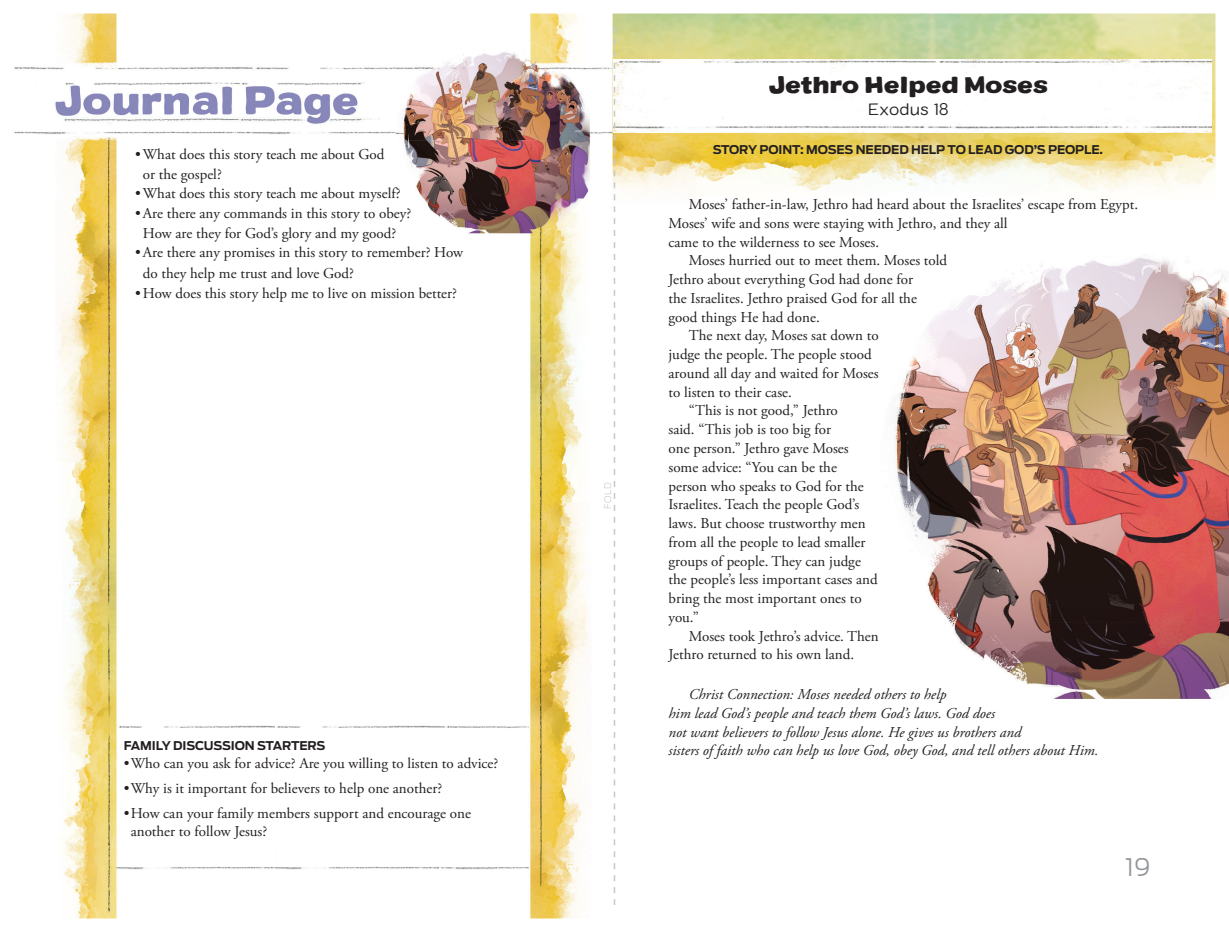
<style>
.page{position:relative;width:1229px;height:932px;background:#fff}
.page>*{position:absolute;margin:0;border:0;box-sizing:border-box;transform-origin:0 0}
.t1{font:300 24px "Antenna";color:#939598}
.t2{font:900 expanded 22.5px "Colby";letter-spacing:-.01em;color:#231f20}
.t3{font:300 expanded 16.5px "Colby";letter-spacing:.01em;color:#231f20}
.t4{font:15px/19.5px "Adobe Garamond Pro";color:#231f20}
.t5{font:italic 15px/18.8px "Adobe Garamond Pro";color:#231f20}
.t6{font:700 12px "Antenna";letter-spacing:-.01em;color:#231f20}
.t7{font:200 9px "Antenna";color:#bcbdc0}
</style>
<div class="page">
<img style="left:612px;top:14px;width:603px;height:210px">
<img style="left:615px;top:59px;width:596px;height:73px">
<img style="left:15px;top:14px;width:597px;height:904px">
<img style="left:395px;top:37px;width:155px;height:206px">
<img style="left:550px;top:51px;width:51px;height:178px">
<img style="left:929px;top:254px;width:299px;height:418px">
<img style="left:894px;top:326px;width:35px;height:264px">
<img style="left:1008px;top:672px;width:220px;height:27px">
<img style="left:1105px;top:223px;width:46px;height:1px">
<svg style="left:614px;top:27px;width:1px;height:877px"></svg>
<p class="t4" style="left:143px;top:145px;width:243px;text-indent:-8px">• What does this story teach me about God or the gospel?</p>
<p class="t4" style="left:135px;top:184px;width:267px">• What does this story teach me about myself?</p>
<p class="t4" style="left:135px;top:204px;width:278px;text-align:center">• Are there any commands in this story to obey?<br>How are they for God’s glory and my good?</p>
<p class="t4" style="left:143px;top:242px;width:322px;line-height:21px;text-indent:-8px">• Are there any promises in this story to remember? How do they help me trust and love God?</p>
<p class="t4" style="left:135px;top:283px;width:323px">• How does this story help me to live on mission better?</p>
<p class="t6" style="left:124px;top:739px;width:203px">FAMILY DISCUSSION STARTERS</p>
<p class="t4" style="left:124px;top:754px;width:376px">• Who can you ask for advice? Are you willing to listen to advice?</p>
<p class="t4" style="left:124px;top:779px;width:320px">• Why is it important for believers to help one another?</p>
<p class="t4" style="left:131px;top:804px;width:342px;line-height:18px;text-indent:-7px">• How can your family members support and encourage one another to follow Jesus?</p>
<p class="t7" style="left:602px;top:509px;width:29px;rotate:-90deg">FOLD</p>
<h2 class="t2" style="left:768px;top:69px;width:281px">Jethro Helped Moses</h2>
<p class="t3" style="left:868px;top:99px;width:82px">Exodus 18</p>
<p class="t6" style="left:712px;top:142px;width:392px">STORY POINT: MOSES NEEDED HELP TO LEAD GOD’S PEOPLE.</p>
<p class="t4" style="left:688px;top:195px;width:451px">Moses’ father-in-law, Jethro had heard about the Israelites’ escape from Egypt.</p>
<p class="t4" style="left:668px;top:214px;width:341px">Moses’ wife and sons were staying with Jethro, and they all</p>
<p class="t4" style="left:668px;top:233px;width:212px">came to the wilderness to see Moses.</p>
<p class="t4" style="left:688px;top:251px;width:260px">Moses hurried out to meet them. Moses told</p>
<p class="t4" style="left:668px;top:270px;width:246px">Jethro about everything God had done for</p>
<p class="t4" style="left:668px;top:289px;width:250px">the Israelites. Jethro praised God for all the</p>
<p class="t4" style="left:668px;top:308px;width:153px">good things He had done.</p>
<p class="t4" style="left:688px;top:326px;width:191px">The next day, Moses sat down to</p>
<p class="t4" style="left:668px;top:345px;width:205px">judge the people. The people stood</p>
<p class="t4" style="left:668px;top:364px;width:212px">around all day and waited for Moses</p>
<p class="t4" style="left:668px;top:383px;width:125px">to listen to their case.</p>
<p class="t4" style="left:688px;top:401px;width:151px">“This is not good,” Jethro</p>
<p class="t4" style="left:668px;top:420px;width:164px">said. “This job is too big for</p>
<p class="t4" style="left:668px;top:439px;width:182px">one person.” Jethro gave Moses</p>
<p class="t4" style="left:668px;top:458px;width:170px">some advice: “You can be the</p>
<p class="t4" style="left:668px;top:476px;width:197px">person who speaks to God for the</p>
<p class="t4" style="left:668px;top:495px;width:192px">Israelites. Teach the people God’s</p>
<p class="t4" style="left:668px;top:514px;width:199px">laws. But choose trustworthy men</p>
<p class="t4" style="left:668px;top:533px;width:198px">from all the people to lead smaller</p>
<p class="t4" style="left:668px;top:551px;width:194px">groups of people. They can judge</p>
<p class="t4" style="left:668px;top:570px;width:211px">the people’s less important cases and</p>
<p class="t4" style="left:668px;top:589px;width:195px">bring the most important ones to</p>
<p class="t4" style="left:668px;top:608px;width:32px">you.”</p>
<p class="t4" style="left:688px;top:626px;width:191px">Moses took Jethro’s advice. Then</p>
<p class="t4" style="left:668px;top:645px;width:187px">Jethro returned to his own land.</p>
<p class="t5" style="left:668px;top:685px;width:431px;text-indent:20px">Christ Connection: Moses needed others to help<br>him lead God’s people and teach them God’s laws. God does<br>not want believers to follow Jesus alone. He gives us brothers and<br>sisters of faith who can help us love God, obey God, and tell others about Him.</p>
<h1 class="t1" style="left:1125px;top:853px;width:27px">19</h1>
</div>
